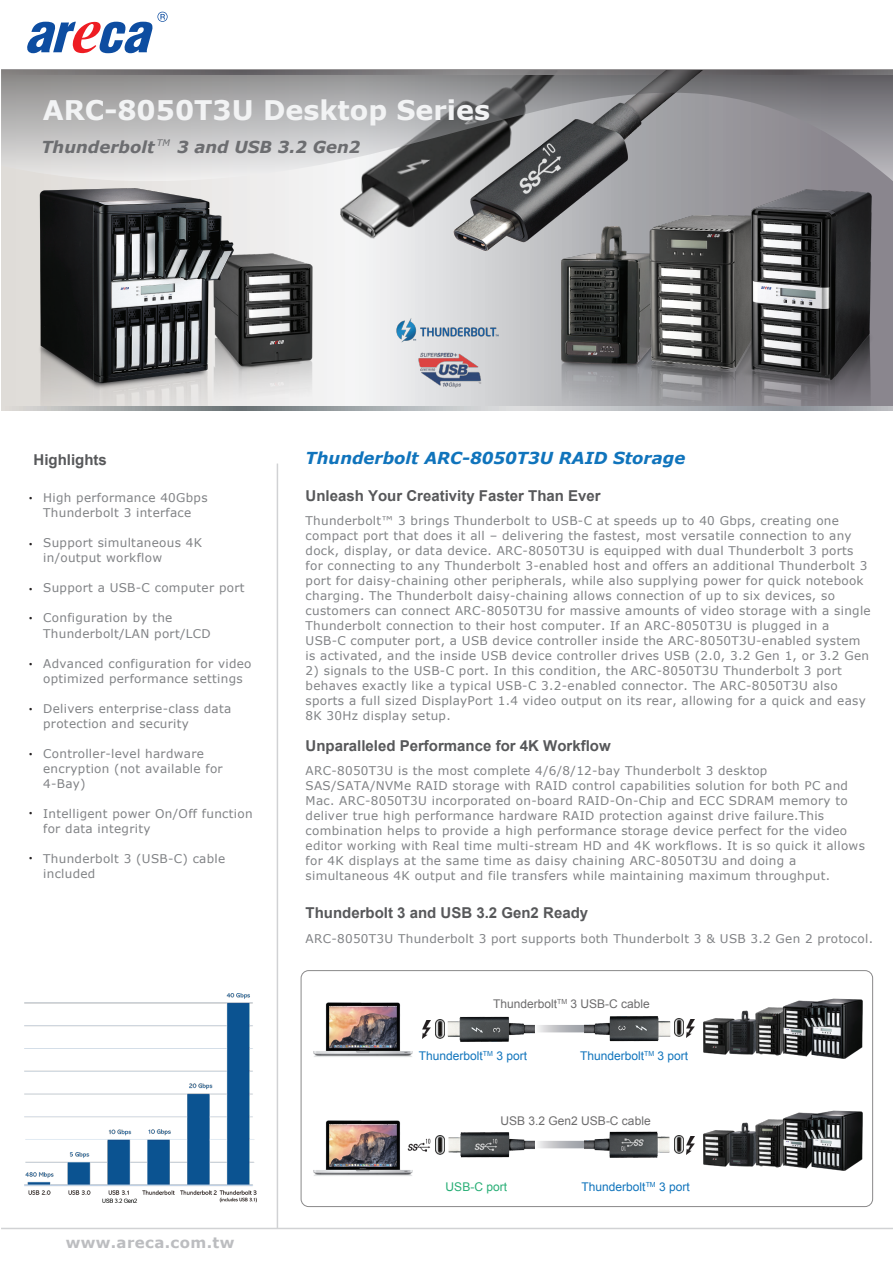
<style>
.page{position:relative;width:893px;height:1263px;background:#fff}
.page>*{position:absolute;margin:0;border:0;box-sizing:border-box;transform-origin:0 0}
.t1{font:700 27px "Verdana";color:#f2f3f4}
.t2{font:italic 700 16.5px "Verdana";color:#1074bc}
.t3{font:italic 700 16.5px "Verdana";color:#6c6d70}
.t4{font:700 15px "Arial";color:#57585a}
.t5{font:700 15px "Verdana";letter-spacing:.025em;color:#bcbdc0}
.t6{font:12px/15px "Verdana";letter-spacing:.025em;color:#808285}
.t7{font:12px "Arial";color:#1074bc}
.t8{font:12px "Arial";color:#6d6c6d}
.t9{font:12px "Arial";color:#27ae75}
.t10{font:12px "DFN Yuan XB HKP BF";color:#231f20}
.t11{font:italic 9px "Verdana";color:#6c6d70}
</style>
<div class="page">
<svg style="left:534px;top:1025px;width:50px;height:7px"></svg>
<svg style="left:534px;top:1141px;width:50px;height:7px"></svg>
<div style="left:301px;top:970px;width:572px;height:237px;border:1px solid #8a898a;border-radius:8px"></div>
<svg style="left:27px;top:12px;width:141px;height:41px"></svg>
<svg style="left:1px;top:182px;width:892px;height:225px"></svg>
<img style="left:233px;top:250px;width:81px;height:157px">
<img style="left:562px;top:256px;width:74px;height:151px">
<img style="left:636px;top:184px;width:138px;height:223px">
<img style="left:34px;top:188px;width:199px;height:219px">
<img style="left:388px;top:310px;width:119px;height:40px">
<img style="left:736px;top:189px;width:149px;height:218px">
<img style="left:339px;top:182px;width:114px;height:66px">
<svg style="left:1px;top:407px;width:892px;height:3px;background:#aaaeb0"></svg>
<img style="left:453px;top:182px;width:261px;height:74px">
<svg style="left:1px;top:69px;width:892px;height:113px;background:#99999b"></svg>
<hr style="left:1px;top:1228px;width:892px;height:1px;background:#d1d2d4">
<hr style="left:277px;top:464px;width:1px;height:764px;background:#d1d2d4">
<img style="left:24px;top:993px;width:232px;height:210px">
<img style="left:417px;top:350px;width:65px;height:39px">
<img style="left:436px;top:1020px;width:9px;height:18px">
<img style="left:436px;top:1136px;width:9px;height:18px">
<img style="left:423px;top:1021px;width:8px;height:18px">
<img style="left:414px;top:1139px;width:17px;height:12px">
<img style="left:313px;top:1002px;width:100px;height:55px">
<img style="left:313px;top:1120px;width:101px;height:56px">
<img style="left:448px;top:1016px;width:86px;height:26px">
<img style="left:674px;top:1018px;width:9px;height:19px">
<img style="left:687px;top:1019px;width:8px;height:18px">
<img style="left:674px;top:1135px;width:9px;height:19px">
<img style="left:687px;top:1136px;width:8px;height:18px">
<img style="left:584px;top:1016px;width:87px;height:25px">
<img style="left:448px;top:1132px;width:86px;height:25px">
<img style="left:584px;top:1132px;width:86px;height:25px">
<img style="left:703px;top:998px;width:160px;height:60px">
<img style="left:703px;top:1110px;width:160px;height:60px">
<h1 class="t1" style="left:43px;top:93px;width:449px">ARC-8050T3U Desktop Series</h1>
<h2 class="t3" style="left:41px;top:136px;width:115px">Thunderbolt</h2>
<h2 class="t3" style="left:177px;top:136px;width:185px">3 and USB 3.2 Gen2</h2>
<p class="t11" style="left:157px;top:137px;width:15px">TM</p>
<p class="t4" style="left:34px;top:450px;width:75px">Highlights</p>
<p class="t6" style="left:43px;top:490px;width:166px">High performance 40Gbps<br>Thunderbolt 3 interface</p>
<p class="t6" style="left:43px;top:535px;width:160px">Support simultaneous 4K in/output workflow</p>
<p class="t6" style="left:43px;top:580px;width:203px">Support a USB-C computer port</p>
<p class="t6" style="left:43px;top:610px;width:169px">Configuration by the<br>Thunderbolt/LAN port/LCD</p>
<p class="t6" style="left:43px;top:655px;width:210px">Advanced configuration for video optimized performance settings</p>
<p class="t6" style="left:43px;top:700px;width:190px">Delivers enterprise-class data protection and security</p>
<p class="t6" style="left:43px;top:745px;width:181px">Controller-level hardware encryption (not available for<br>4-Bay)</p>
<p class="t6" style="left:43px;top:805px;width:211px">Intelligent power On/Off function for data integrity</p>
<p class="t6" style="left:43px;top:850px;width:184px">Thunderbolt 3 (USB-C) cable included</p>
<p class="t10" style="left:25px;top:492px;width:13px">•</p>
<p class="t10" style="left:25px;top:538px;width:13px">•</p>
<p class="t10" style="left:25px;top:583px;width:13px">•</p>
<p class="t10" style="left:25px;top:613px;width:13px">•</p>
<p class="t10" style="left:25px;top:659px;width:13px">•</p>
<p class="t10" style="left:25px;top:703px;width:13px">•</p>
<p class="t10" style="left:25px;top:748px;width:13px">•</p>
<p class="t10" style="left:25px;top:808px;width:13px">•</p>
<p class="t10" style="left:25px;top:852px;width:13px">•</p>
<p class="t5" style="left:66px;top:1233px;width:170px">www.areca.com.tw</p>
<h2 class="t2" style="left:306px;top:447px;width:381px">Thunderbolt ARC-8050T3U RAID Storage</h2>
<p class="t4" style="left:306px;top:486px;width:297px">Unleash Your Creativity Faster Than Ever</p>
<p class="t6" style="left:306px;top:513px;width:567px">Thunderbolt™ 3 brings Thunderbolt to USB-C at speeds up to 40 Gbps, creating one compact port that does it all – delivering the fastest, most versatile connection to any dock, display, or data device. ARC-8050T3U is equipped with dual Thunderbolt 3 ports for connecting to any Thunderbolt 3-enabled host and offers an additional Thunderbolt 3 port for daisy-chaining other peripherals, while also supplying power for quick notebook charging. The Thunderbolt daisy-chaining allows connection of up to six devices, so customers can connect ARC-8050T3U for massive amounts of video storage with a single Thunderbolt connection to their host computer. If an ARC-8050T3U is plugged in a USB-C computer port, a USB device controller inside the ARC-8050T3U-enabled system is activated, and the inside USB device controller drives USB (2.0, 3.2 Gen 1, or 3.2 Gen</p>
<p class="t6" style="left:306px;top:663px;width:562px">2) signals to the USB-C port. In this condition, the ARC-8050T3U Thunderbolt 3 port behaves exactly like a typical USB-C 3.2-enabled connector. The ARC-8050T3U also sports a full sized DisplayPort 1.4 video output on its rear, allowing for a quick and easy 8K 30Hz display setup.</p>
<p class="t4" style="left:306px;top:736px;width:307px">Unparalleled Performance for 4K Workflow</p>
<p class="t6" style="left:306px;top:763px;width:561px">ARC-8050T3U is the most complete 4/6/8/12-bay Thunderbolt 3 desktop SAS/SATA/NVMe RAID storage with RAID control capabilities solution for both PC and Mac. ARC-8050T3U incorporated on-board RAID-On-Chip and ECC SDRAM memory to deliver true high performance hardware RAID protection against drive failure.This combination helps to provide a high performance storage device perfect for the video editor working with Real time multi-stream HD and 4K workflows. It is so quick it allows for 4K displays at the same time as daisy chaining ARC-8050T3U and doing a simultaneous 4K output and file transfers while maintaining maximum throughput.</p>
<p class="t4" style="left:306px;top:902px;width:284px">Thunderbolt 3 and USB 3.2 Gen2 Ready</p>
<p class="t6" style="left:306px;top:931px;width:569px">ARC-8050T3U Thunderbolt 3 port supports both Thunderbolt 3 &amp; USB 3.2 Gen 2 protocol.</p>
<p class="t8" style="left:493px;top:995px;width:158px">Thunderbolt<sup>TM</sup> 3 USB-C cable</p>
<p class="t7" style="left:419px;top:1048px;width:110px">Thunderbolt<sup>TM</sup> 3 port</p>
<p class="t7" style="left:580px;top:1048px;width:110px">Thunderbolt<sup>TM</sup> 3 port</p>
<p class="t8" style="left:501px;top:1113px;width:152px">USB 3.2 Gen2 USB-C cable</p>
<p class="t9" style="left:446px;top:1178px;width:63px">USB-C port</p>
<p class="t7" style="left:582px;top:1178px;width:110px">Thunderbolt<sup>TM</sup> 3 port</p>
</div>
